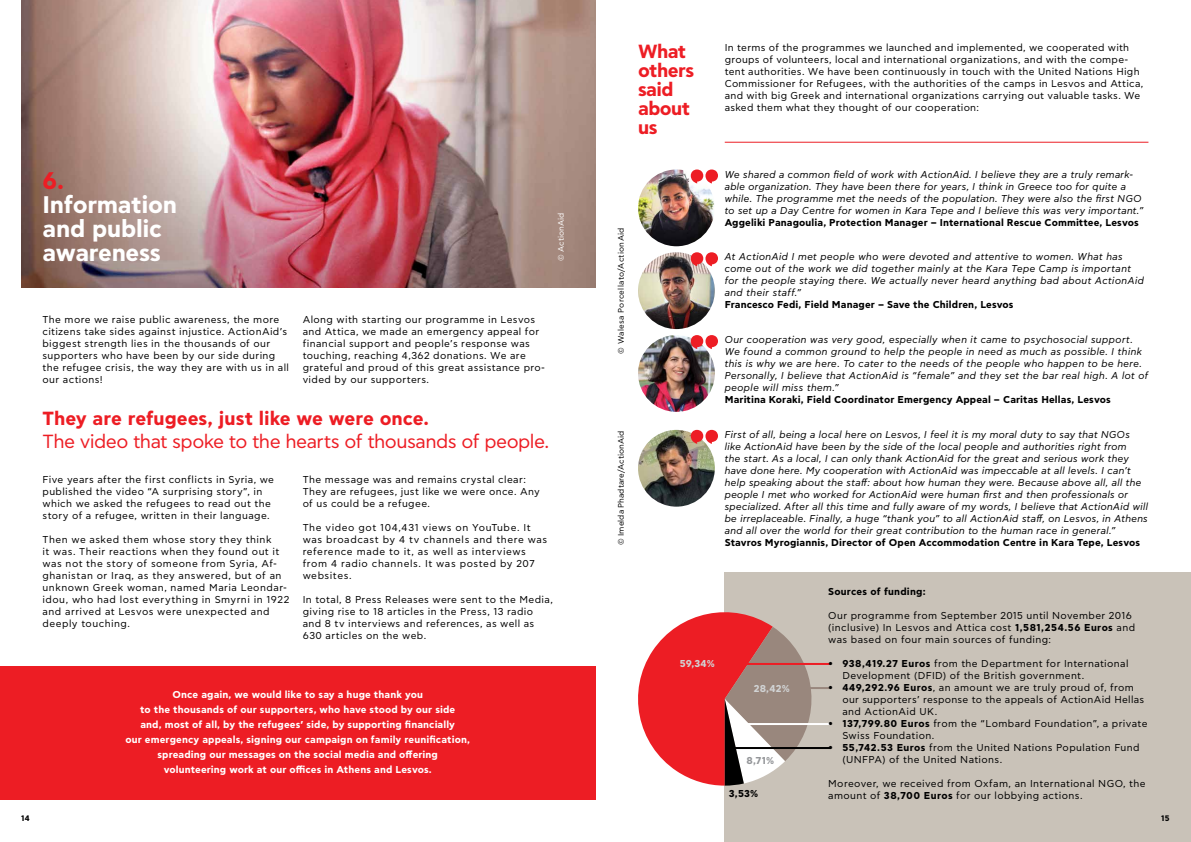
<style>
.page{position:relative;width:1191px;height:842px;background:#fff}
.page>*{position:absolute;margin:0;border:0;box-sizing:border-box;transform-origin:0 0}
.t1{font:700 24px/24px "CF Asty Std";letter-spacing:-.01em;color:#fff}
.t2{font:700 24px "CF Asty Std";color:#ed1d24}
.t3{font:700 19px/19px "CF Asty Std";letter-spacing:-.015em;color:#ed1d24}
.t4{font:19px "CF Asty Std";letter-spacing:-.03em;color:#ed1d24}
.t5{font:10px/12px "CF Asty Std";letter-spacing:.035em;color:#000}
.t6{font:italic 10px/12px "CF Asty Std";letter-spacing:.025em;color:#000}
.t7{font:700 10px/15px "CF Asty Std";letter-spacing:.01em;color:#fff;text-align:center}
.t8{font:700 10px "CF Asty Std";letter-spacing:.01em;color:#000}
.t9{font:10px/12px "CF Asty Std";letter-spacing:.055em;color:#000}
.t10{font:700 10px "CF Asty Std";letter-spacing:.01em;color:#d1d3d4}
.t11{font:700 10px "CF Asty Std";color:#939598}
.t12{font:8px "CF Asty Std";letter-spacing:.02em;color:#000}
.t13{font:8px "CF Asty Std";letter-spacing:.005em;color:#fff}
.t14{font:700 8px "CF Asty Std";color:#000}
.s1{font-weight:700}
</style>
<div class="page">
<div style="left:724px;top:573px;width:467px;height:269px;background:#c9c2b8"></div>
<div style="left:0;top:665px;width:595px;height:134px;background:#ed1d24"></div>
<img style="left:638px;top:430px;width:77px;height:77px;border-radius:38px">
<img style="left:638px;top:252px;width:77px;height:77px;border-radius:38px">
<img style="left:638px;top:169px;width:77px;height:77px;border-radius:38px">
<img style="left:638px;top:335px;width:77px;height:77px;border-radius:38px">
<svg style="left:691px;top:335px;width:27px;height:14px"></svg>
<svg style="left:691px;top:252px;width:27px;height:14px"></svg>
<svg style="left:691px;top:169px;width:27px;height:14px"></svg>
<svg style="left:691px;top:430px;width:27px;height:14px"></svg>
<hr style="left:724px;top:142px;width:424px;height:1px;background:#ed1d24">
<img style="left:21px;top:0;width:574px;height:288px">
<svg style="left:638px;top:612px;width:174px;height:174px"></svg>
<hr style="left:739px;top:663px;width:91px;height:2px;background:#ed1d24">
<hr style="left:786px;top:687px;width:44px;height:2px;background:#99877d">
<hr style="left:741px;top:723px;width:89px;height:2px;background:#fff">
<hr style="left:730px;top:747px;width:100px;height:2px;background:#000">
<h1 class="t2" style="left:43px;top:166px;width:23px">6.</h1>
<h1 class="t1" style="left:43px;top:194px;width:136px">Information and public awareness</h1>
<p class="t13" style="left:556px;top:261px;width:50px;rotate:-90deg">© ActionAid</p>
<p class="t5" style="left:43px;top:314px;width:248px">The more we raise public awareness, the more citizens take sides against injustice. ActionAid’s biggest strength lies in the thousands of our supporters who have been by our side during the refugee crisis, the way they are with us in all our actions!</p>
<p class="t5" style="left:303px;top:314px;width:244px">Along with starting our programme in Lesvos and Attica, we made an emergency appeal for financial support and people’s response was touching, reaching 4,362 donations. We are grateful and proud of this great assistance pro&shy;vided by our supporters.</p>
<h2 class="t3" style="left:43px;top:410px;width:388px">They are refugees, just like we were once.</h2>
<h2 class="t4" style="left:43px;top:431px;width:508px">The video that spoke to the hearts of thousands of people.</h2>
<p class="t5" style="left:43px;top:474px;width:233px">Five years after the first conflicts in Syria, we published the video “A surprising story”, in which we asked the refugees to read out the story of a refugee, written in their language.</p>
<p class="t5" style="left:43px;top:534px;width:248px">Then we asked them whose story they think<br>it was. Their reactions when they found out it was not the story of someone from Syria, Af&shy;ghanistan or Iraq, as they answered, but of an unknown Greek woman, named Maria Leondar&shy;idou, who had lost everything in Smyrni in 1922 and arrived at Lesvos were unexpected and deeply touching.</p>
<p class="t5" style="left:303px;top:474px;width:239px">The message was and remains crystal clear:<br>They are refugees, just like we were once. Any of us could be a refugee.</p>
<p class="t9" style="left:303px;top:522px;width:246px">The video got 104,431 views on YouTube. It was broadcast by 4 tv channels and there was reference made to it, as well as interviews from 4 radio channels. It was posted by 207 websites.</p>
<p class="t5" style="left:303px;top:594px;width:252px">In total, 8 Press Releases were sent to the Media, giving rise to 18 articles in the Press, 13 radio and 8 tv interviews and references, as well as 630 articles on the web.</p>
<p class="t7" style="left:125px;top:688px;width:346px">Once again, we would like to say a huge thank you<br>to the thousands of our supporters, who have stood by our side<br>and, most of all, by the refugees’ side, by supporting financially<br>our emergency appeals, signing our campaign on family reunification, spreading our messages on the social media and offering volunteering work at our offices in Athens and Lesvos.</p>
<h2 class="t3" style="left:638px;top:43px;width:58px">What others said about us</h2>
<p class="t5" style="left:724px;top:41px;width:420px">In terms of the programmes we launched and implemented, we cooperated with groups of volunteers, local and international organizations, and with the compe&shy;tent authorities. We have been continuously in touch with the United Nations High Commissioner for Refugees, with the authorities of the camps in Lesvos and Attica, and with big Greek and international organizations carrying out valuable tasks. We asked them what they thought of our cooperation:</p>
<p class="t12" style="left:616px;top:354px;width:128px;rotate:-90deg">© Walesa Porcellato/ActionAid</p>
<p class="t12" style="left:616px;top:545px;width:116px;rotate:-90deg">© Imelda Phadtare/ActionAid</p>
<p class="t6" style="left:724px;top:168px;width:420px">We shared a common field of work with ActionAid. I believe they are a truly remark&shy;able organization. They have been there for years, I think in Greece too for quite a while. The programme met the needs of the population. They were also the first NGO to set up a Day Centre for women in Kara Tepe and I believe this was very important.”</p>
<p class="t8" style="left:724px;top:216px;width:415px">Aggeliki Panagoulia, Protection Manager – International Rescue Committee, Lesvos</p>
<p class="t6" style="left:724px;top:251px;width:421px">At ActionAid I met people who were devoted and attentive to women. What has come out of the work we did together mainly at the Kara Tepe Camp is important for the people staying there. We actually never heard anything bad about ActionAid and their staff.”</p>
<p class="t8" style="left:724px;top:299px;width:290px">Francesco Fedi, Field Manager – Save the Children, Lesvos</p>
<p class="t6" style="left:724px;top:334px;width:425px">Our cooperation was very good, especially when it came to psychosocial support.<br>We found a common ground to help the people in need as much as possible. I think this is why we are here. To cater to the needs of the people who happen to be here.<br>Personally, I believe that ActionAid is “female” and they set the bar real high. A lot of people will miss them.”</p>
<p class="t8" style="left:724px;top:394px;width:387px">Maritina Koraki, Field Coordinator Emergency Appeal – Caritas Hellas, Lesvos</p>
<p class="t6" style="left:724px;top:429px;width:425px">First of all, being a local here on Lesvos, I feel it is my moral duty to say that NGOs like ΑctionAid have been by the side of the local people and authorities right from<br>the start. As a local, I can only thank ActionAid for the great and serious work they have done here. My cooperation with ΑctionAid was impeccable at all levels. I can’t help speaking about the staff: about how human they were. Because above all, all the people I met who worked for ΑctionAid were human first and then professionals or specialized. After all this time and fully aware of my words, I believe that ΑctionAid will be irreplaceable. Finally, a huge “thank you” to all ActionAid staff, on Lesvos, in Athens and all over the world for their great contribution to the human race in general.”</p>
<p class="t8" style="left:724px;top:536px;width:417px">Stavros Myrogiannis, Director of Open Accommodation Centre in Kara Tepe, Lesvos</p>
<p class="t10" style="left:679px;top:658px;width:37px">59,34%</p>
<p class="t10" style="left:753px;top:683px;width:38px">28,42%</p>
<p class="t11" style="left:746px;top:754px;width:29px">8,71%</p>
<p class="t8" style="left:728px;top:787px;width:31px">3,53%</p>
<p class="t8" style="left:828px;top:586px;width:99px">Sources of funding:</p>
<p class="t5" style="left:828px;top:610px;width:308px">Our programme from September 2015 until November 2016 (inclusive) In Lesvos and Attica cost <span class="s1">1,581,254.56 Euros</span> and was based on four main sources of funding:</p>
<p class="t5" style="left:842px;top:658px;width:288px;text-indent:-14px">• <span class="s1">938,419.27 Euros</span> from the Department for International<br>Development (DFID) of the British government.</p>
<p class="t5" style="left:842px;top:682px;width:303px;text-indent:-14px">• <span class="s1">449,292.96 Euros</span>, an amount we are truly proud of, from our supporters’ response to the appeals of ActionAid Hellas and ActionAid UK.</p>
<p class="t5" style="left:842px;top:718px;width:307px;text-indent:-14px">• <span class="s1">137,799.80 Euros</span> from the “Lombard Foundation”, a private<br>Swiss Foundation.</p>
<p class="t5" style="left:842px;top:742px;width:299px;text-indent:-14px">• <span class="s1">55,742.53 Euros</span> from the United Nations Population Fund (UNFPA) of the United Nations.</p>
<p class="t5" style="left:828px;top:778px;width:319px">Moreover, we received from Oxfam, an International NGO, the amount of <span class="s1">38,700 Euros</span> for our lobbying actions.</p>
<p class="t14" style="left:21px;top:813px;width:10px">14</p>
<p class="t14" style="left:1161px;top:813px;width:10px">15</p>
</div>
